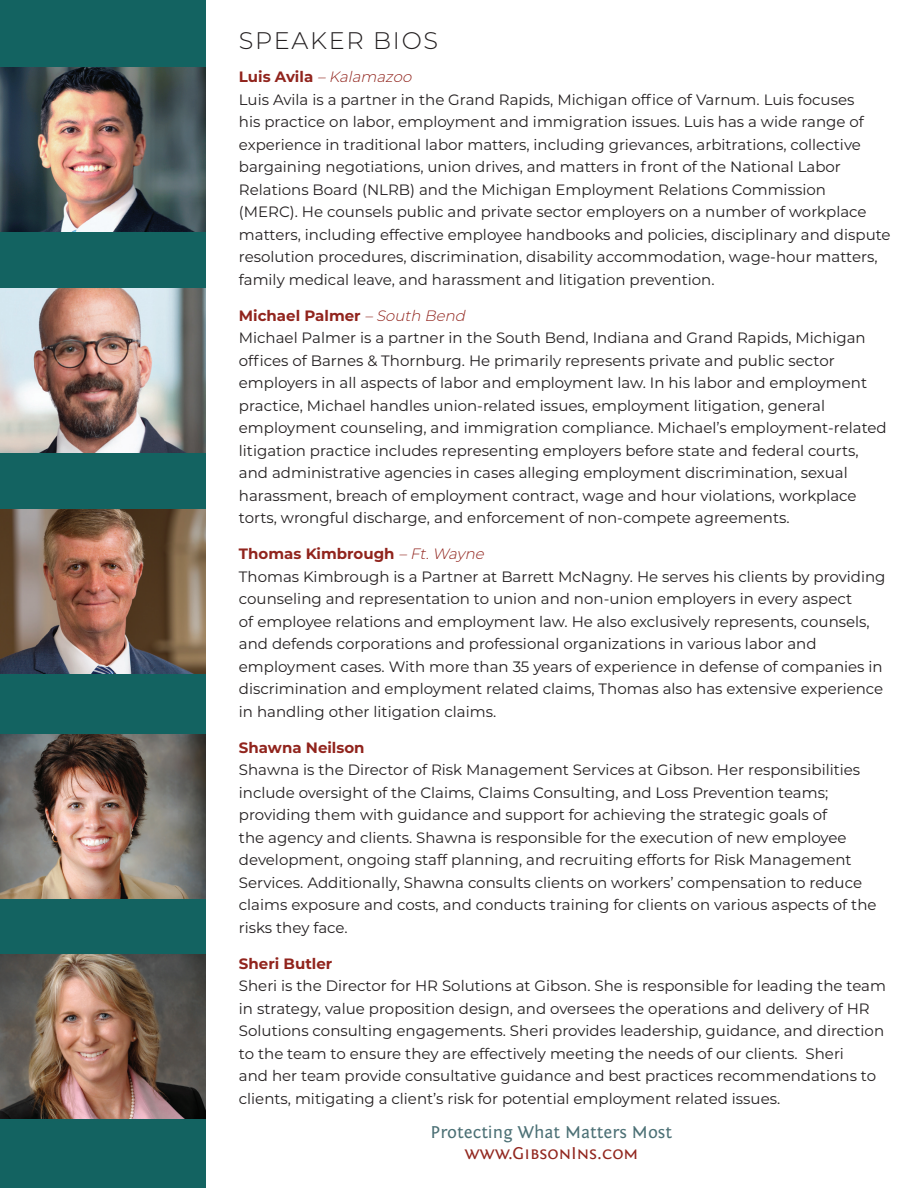
<style>
.page{position:relative;width:918px;height:1188px;background:#fff}
.page>*{position:absolute;margin:0;border:0;box-sizing:border-box;transform-origin:0 0}
.t1{font:300 24px "Montserrat";letter-spacing:.07em;color:#231f20}
.t2{font:18px "Fontin Sans";color:#4c7075}
.t3{font:18px "Fontin Sans Small Caps";color:#92271f}
.t4{font:15px/22.5px "Montserrat";color:#231f20}
.t5{font:700 15px "Montserrat";color:#91241d}
.s1{font-weight:700;color:#91241d}
.s2{font-weight:300;font-style:italic;color:#91241d}
</style>
<div class="page">
<div style="left:0;top:0;width:206px;height:1188px;background:#136361"></div>
<img style="left:0;top:68px;width:206px;height:164px">
<img style="left:0;top:289px;width:206px;height:164px">
<img style="left:0;top:509px;width:206px;height:164px">
<img style="left:0;top:734px;width:206px;height:164px">
<img style="left:0;top:955px;width:206px;height:164px">
<h1 class="t1" style="left:239px;top:24px;width:201px">SPEAKER BIOS</h1>
<p class="t4" style="left:239px;top:65px;width:653px"><span class="s1">Lu is Avi l a</span> <span class="s2">–Kalamazoo<br></span>Luis Avila is a partner in the Grand Rapids, Michigan office of Varnum. Luis focuses<br>his practice on labor, employment and immigration issues. Luis has a wide range of experience in traditional labor matters, including grievances, arbitrations, collective bargaining negotiations, union drives, and matters in front of the National Labor Relations Board (NLRB) and the Michigan Employment Relations Commission<br>(MERC). He counsels public and private sector employers on a number of workplace matters, including effective employee handbooks and policies, disciplinary and dispute resolution procedures, discrimination, disability accommodation, wage-hour matters, family medical leave, and harassment and litigation prevention.</p>
<p class="t4" style="left:239px;top:303px;width:649px"><span class="s1">Michael Palmer</span> <span class="s2">–South Bend<br></span>Michael Palmer is a partner in the South Bend, Indiana and Grand Rapids, Michigan offices of Barnes &amp; Thornburg. He primarily represents private and public sector employers in all aspects of labor and employment law. In his labor and employment practice, Michael handles union-related issues, employment litigation, general employment counseling, and immigration compliance. Michael’s employment-related litigation practice includes representing employers before state and federal courts, and administrative agencies in cases alleging employment discrimination, sexual harassment, breach of employment contract, wage and hour violations, workplace torts, wrongful discharge, and enforcement of non-compete agreements.</p>
<p class="t4" style="left:239px;top:542px;width:648px"><span class="s1">Thomas Kimbrough</span> <span class="s2">–Ft.Wayne<br></span>Thomas Kimbrough is a Partner at Barrett McNagny. He serves his clients by providing counseling and representation to union and non-union employers in every aspect<br>of employee relations and employment law. He also exclusively represents, counsels, and defends corporations and professional organizations in various labor and employment cases. With more than 35 years of experience in defense of companies in discrimination and employment related claims, Thomas also has extensive experience in handling other litigation claims.</p>
<p class="t5" style="left:239px;top:736px;width:127px">Shawna Neilson</p>
<p class="t4" style="left:239px;top:758px;width:639px">Shawna is the Director of Risk Management Services at Gibson. Her responsibilities include oversight of the Claims, Claims Consulting, and Loss Prevention teams; providing them with guidance and support for achieving the strategic goals of<br>the agency and clients. Shawna is responsible for the execution of new employee development, ongoing staff planning, and recruiting efforts for Risk Management Services. Additionally, Shawna consults clients on workers’ compensation to reduce claims exposure and costs, and conducts training for clients on various aspects of the risks they face.</p>
<p class="t5" style="left:239px;top:952px;width:95px">Sheri Butler</p>
<p class="t4" style="left:239px;top:974px;width:649px">Sheri is the Director for HR Solutions at Gibson. She is responsible for leading the team in strategy, value proposition design, and oversees the operations and delivery of HR Solutions consulting engagements. Sheri provides leadership, guidance, and direction to the team to ensure they are effectively meeting the needs of our clients. Sheri<br>and her team provide consultative guidance and best practices recommendations to clients, mitigating a client’s risk for potential employment related issues.</p>
<p class="t2" style="left:431px;top:1122px;width:243px">Protecting What Matters Most</p>
<p class="t3" style="left:464px;top:1143px;width:176px">www.GibsonIns.com</p>
</div>
